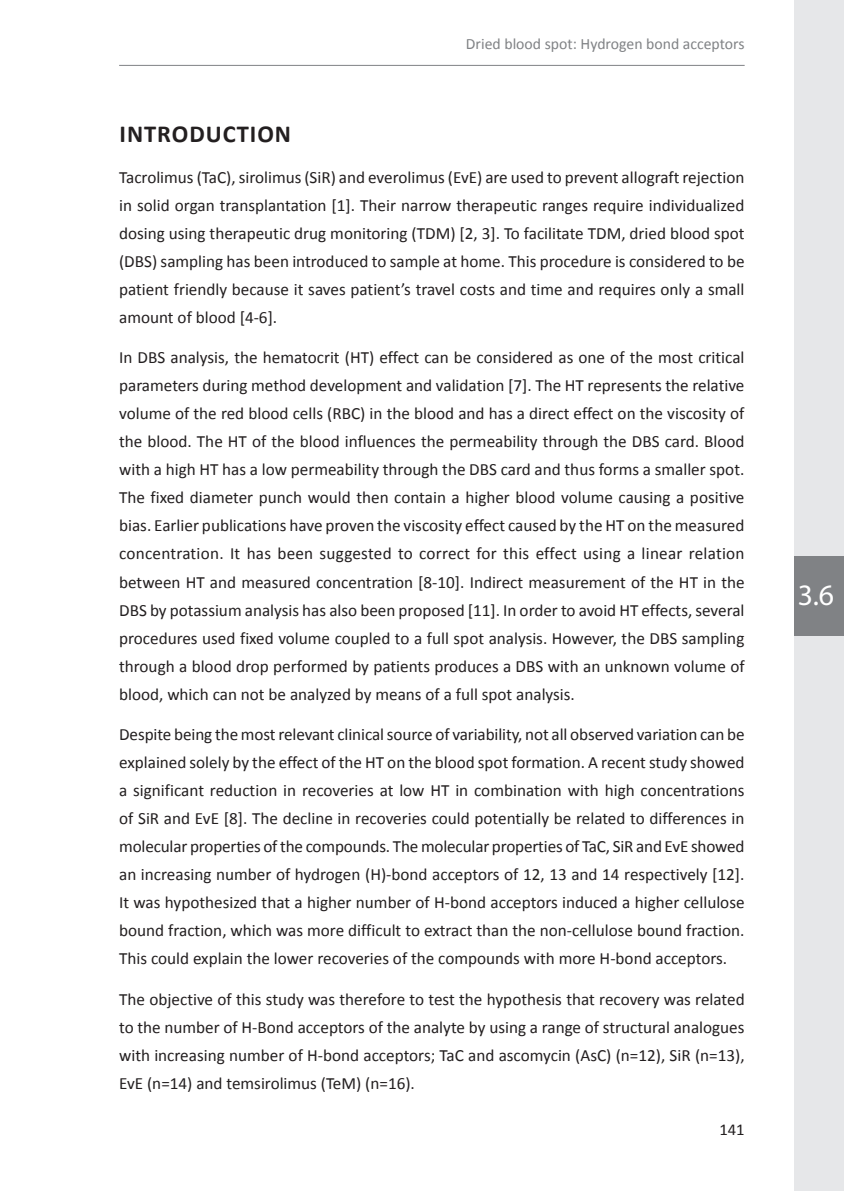
<style>
.page{position:relative;width:844px;height:1191px;background:#fff}
.page>*{position:absolute;margin:0;border:0;box-sizing:border-box;transform-origin:0 0}
.t1{font:29.75px "Myriad Pro";color:#fff}
.t2{font:700 24.5px "Calibri";letter-spacing:.04em;color:#231f20}
.t3{font:17.15px/28px "Calibri";color:#231f20;text-align:justify}
.t4{font:16.62px "Calibri";color:#231f20}
.t5{font:15.75px "Calibri";color:#808285}
</style>
<div class="page">
<hr style="left:119px;top:65px;width:625px;height:1px;background:#808285">
<div style="left:794px;top:0;width:49px;height:1191px;background:#e6e7e9"></div>
<div style="left:794px;top:556px;width:49px;height:79px;background:#808285"></div>
<p class="t5" style="left:466px;top:34px;width:280px">Dried blood spot: Hydrogen bond acceptors</p>
<h2 class="t2" style="left:120px;top:119px;width:173px">INTRODUCTION</h2>
<p class="t3" style="left:119px;top:163px;width:627px">Tacrolimus (TaC), sirolimus (SiR) and everolimus (EvE) are used to prevent allograft rejection in solid organ transplantation [1]. Their narrow therapeutic ranges require individualized dosing using therapeutic drug monitoring (TDM) [2, 3]. To facilitate TDM, dried blood spot (DBS) sampling has been introduced to sample at home. This procedure is considered to be patient friendly because it saves patient’s travel costs and time and requires only a small amount of blood [4-6].</p>
<p class="t3" style="left:119px;top:344px;width:627px">In DBS analysis, the hematocrit (HT) effect can be considered as one of the most critical parameters during method development and validation [7]. The HT represents the relative volume of the red blood cells (RBC) in the blood and has a direct effect on the viscosity of the blood. The HT of the blood influences the permeability through the DBS card. Blood with a high HT has a low permeability through the DBS card and thus forms a smaller spot.<br>The fixed diameter punch would then contain a higher blood volume causing a positive bias. Earlier publications have proven the viscosity effect caused by the HT on the measured concentration. It has been suggested to correct for this effect using a linear relation between HT and measured concentration [8-10]. Indirect measurement of the HT in the DBS by potassium analysis has also been proposed [11]. In order to avoid HT effects, several procedures used fixed volume coupled to a full spot analysis. However, the DBS sampling through a blood drop performed by patients produces a DBS with an unknown volume of blood, which can not be analyzed by means of a full spot analysis.</p>
<p class="t3" style="left:119px;top:720px;width:627px">Despite being the most relevant clinical source of variability, not all observed variation can be explained solely by the effect of the HT on the blood spot formation. A recent study showed a significant reduction in recoveries at low HT in combination with high concentrations of SiR and EvE [8]. The decline in recoveries could potentially be related to differences in molecular properties of the compounds. The molecular properties of TaC, SiR and EvE showed an increasing number of hydrogen (H)-bond acceptors of 12, 13 and 14 respectively [12].<br>It was hypothesized that a higher number of H-bond acceptors induced a higher cellulose bound fraction, which was more difficult to extract than the non-cellulose bound fraction.<br>This could explain the lower recoveries of the compounds with more H-bond acceptors.</p>
<p class="t3" style="left:119px;top:985px;width:627px">The objective of this study was therefore to test the hypothesis that recovery was related to the number of H-Bond acceptors of the analyte by using a range of structural analogues with increasing number of H-bond acceptors; TaC and ascomycin (AsC) (n=12), SiR (n=13), EvE (n=14) and temsirolimus (TeM) (n=16).</p>
<p class="t4" style="left:719px;top:1119px;width:27px">141</p>
<h1 class="t1" style="left:797px;top:577px;width:38px">3.6</h1>
</div>
